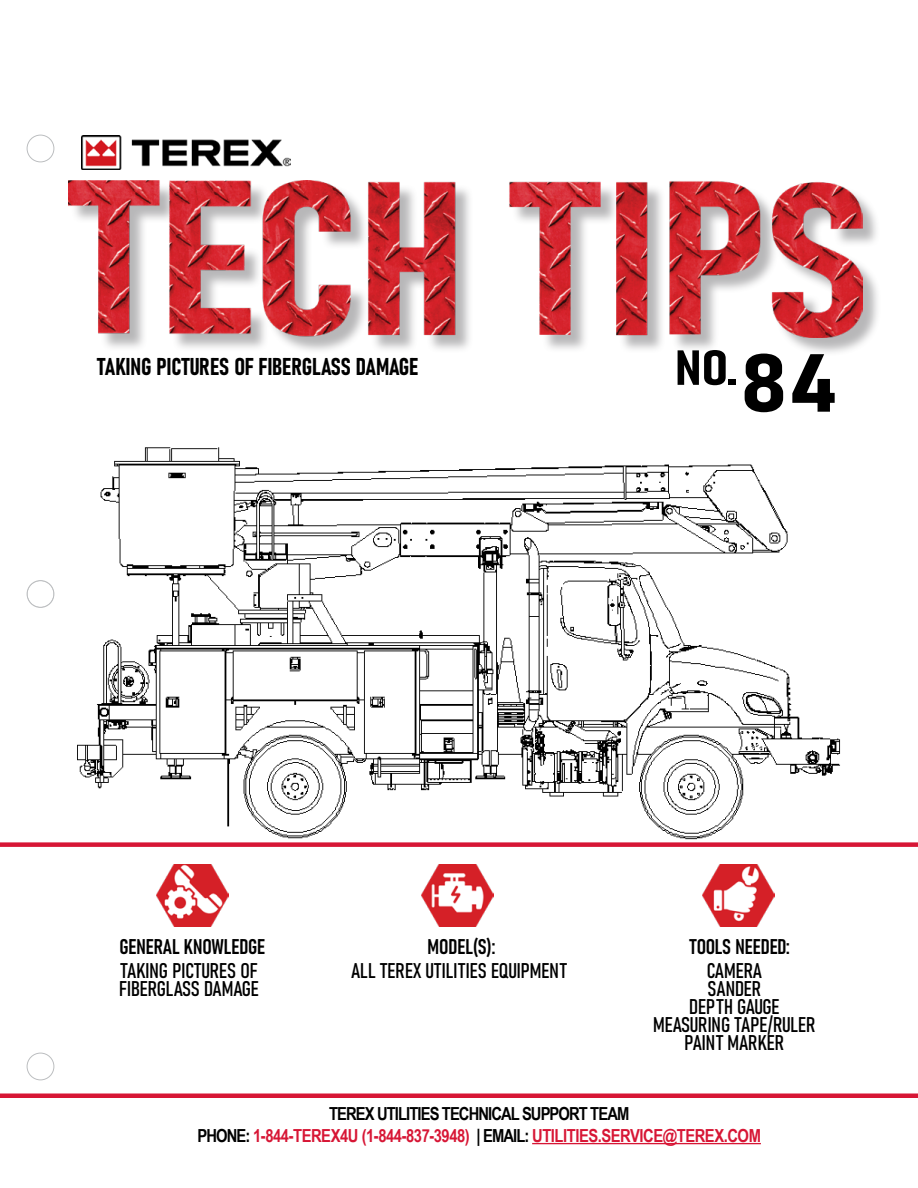
<style>
.page{position:relative;width:918px;height:1188px;background:#fff}
.page>*{position:absolute;margin:0;border:0;box-sizing:border-box;transform-origin:0 0}
.t1{font:81px "Bahnschrift";color:#000;scale:1.22 1}
.t2{font:48.6px "Bahnschrift";color:#000;scale:1.22 1}
.t3{font:24px "Bahnschrift";color:#000}
.t4{font:21px/18px "Bahnschrift";color:#000}
.t5{font:700 18px/21.6px "Arial Narrow";letter-spacing:-.05em;color:#d71635;text-align:center}
.s1{color:#000}
</style>
<div class="page">
<img style="left:77px;top:447px;width:764px;height:393px">
<hr style="left:532px;top:1143px;width:229px;height:1px;background:#d71635">
<div style="left:27px;top:1053px;width:27px;height:27px;border:1px solid #bcbec0;border-radius:50%"></div>
<div style="left:27px;top:581px;width:27px;height:26px;border:1px solid #bcbec0;border-radius:50%"></div>
<div style="left:27px;top:580px;width:27px;height:28px;border:1px solid #bcbec0;border-radius:50%"></div>
<div style="left:27px;top:135px;width:27px;height:27px;border:1px solid #bcbec0;border-radius:50%"></div>
<hr style="left:0;top:1094px;width:918px;height:4px;background:#d71635">
<div style="left:0;top:842px;width:918px;height:5px;background:#d71635"></div>
<img style="left:81px;top:135px;width:210px;height:34px">
<div style="left:71px;top:182px;width:811px;height:174px;background:#717073;opacity:.5"></div>
<img style="left:69px;top:181px;width:793px;height:157px">
<img style="left:157px;top:864px;width:72px;height:62px">
<img style="left:421px;top:864px;width:72px;height:62px">
<img style="left:702px;top:864px;width:72px;height:62px">
<h2 class="t2" style="left:675px;top:331px;width:52px">NO.</h2>
<p class="t3" style="left:97px;top:349px;width:323px">TAKING PICTURES OF FIBERGLASS DAMAGE</p>
<h1 class="t1" style="left:740px;top:322px;width:82px">84</h1>
<p class="t4" style="left:119px;top:936px;width:147px">GENERAL KNOWLEDGE</p>
<p class="t4" style="left:428px;top:936px;width:69px">MODEL(S):</p>
<p class="t4" style="left:689px;top:936px;width:102px">TOOLS NEEDED:</p>
<p class="t4" style="left:119px;top:960px;width:141px">TAKING PICTURES OF<br>FIBERGLASS DAMAGE</p>
<p class="t4" style="left:351px;top:960px;width:217px">ALL TEREX UTILITIES EQUIPMENT</p>
<p class="t4" style="left:653px;top:960px;width:164px;text-align:center">CAMERA<br>SANDER<br>DEPTH GAUGE<br>MEASURING TAPE/RULER<br>PAINT MARKER</p>
<p class="t5" style="left:198px;top:1102px;width:565px"><span class="s1">TEREX UTILITIES TECHNICAL SUPPORT TEAM<br>PHONE:</span> 1-844-TEREX4U (1-844-837-3948) <span class="s1">| EMAIL:</span> UTILITIES.SERVICE@TEREX.COM</p>
</div>
